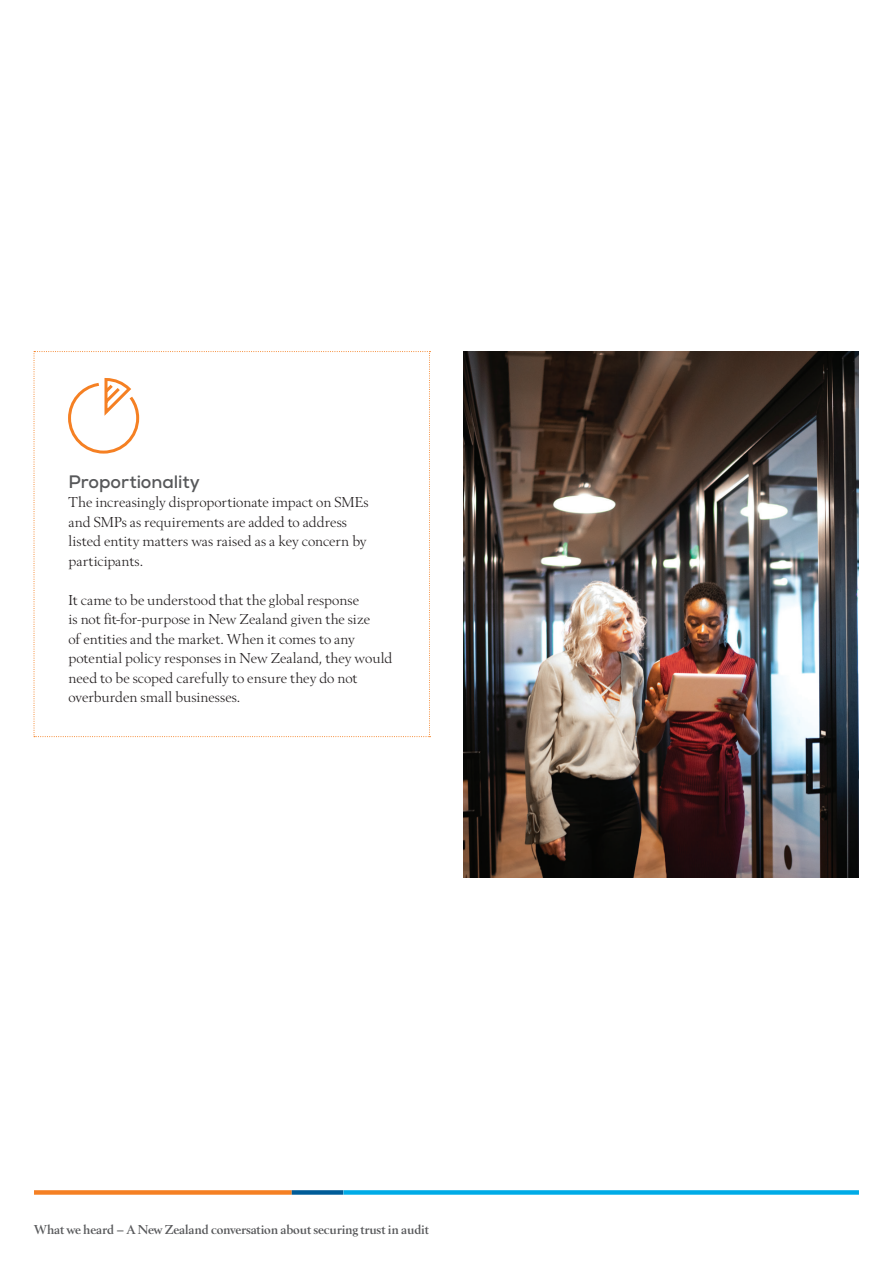
<style>
.page{position:relative;width:893px;height:1263px;background:#fff}
.page>*{position:absolute;margin:0;border:0;box-sizing:border-box;transform-origin:0 0}
._02_Nexa_Subhead_1{font:700 18px "Nexa";letter-spacing:-.005em;color:#57585a}
._07_Berling_Body_Tex{font:15px/19.5px "Berling";color:#231f20}
.t1{font:700 13.5px "Berling";letter-spacing:-.01em;color:#57585a}
</style>
<div class="page">
<div style="left:34px;top:1190px;width:258px;height:5px;background:#f58023"></div>
<div style="left:292px;top:1190px;width:51px;height:5px;background:#005c98"></div>
<div style="left:343px;top:1190px;width:516px;height:5px;background:#00abe7"></div>
<svg style="left:33px;top:351px;width:397px;height:386px"></svg>
<img style="left:463px;top:351px;width:396px;height:527px">
<p class="_02_Nexa_Subhead_1" style="left:69px;top:470px;width:133px">Proportionality</p>
<p class="_07_Berling_Body_Tex" style="left:69px;top:493px;width:302px">The increasingly disproportionate impact on SMEs and SMPs as requirements are added to address listed entity matters was raised as a key concern by participants.</p>
<p class="_07_Berling_Body_Tex" style="left:69px;top:590px;width:325px">It came to be understood that the global response<br>is not fit-for-purpose in New Zealand given the size<br>of entities and the market. When it comes to any potential policy responses in New Zealand, they would need to be scoped carefully to ensure they do not overburden small businesses.</p>
<p class="t1" style="left:34px;top:1222px;width:397px">What we heard – A New Zealand conversation about securing trust in audit</p>
</div>
